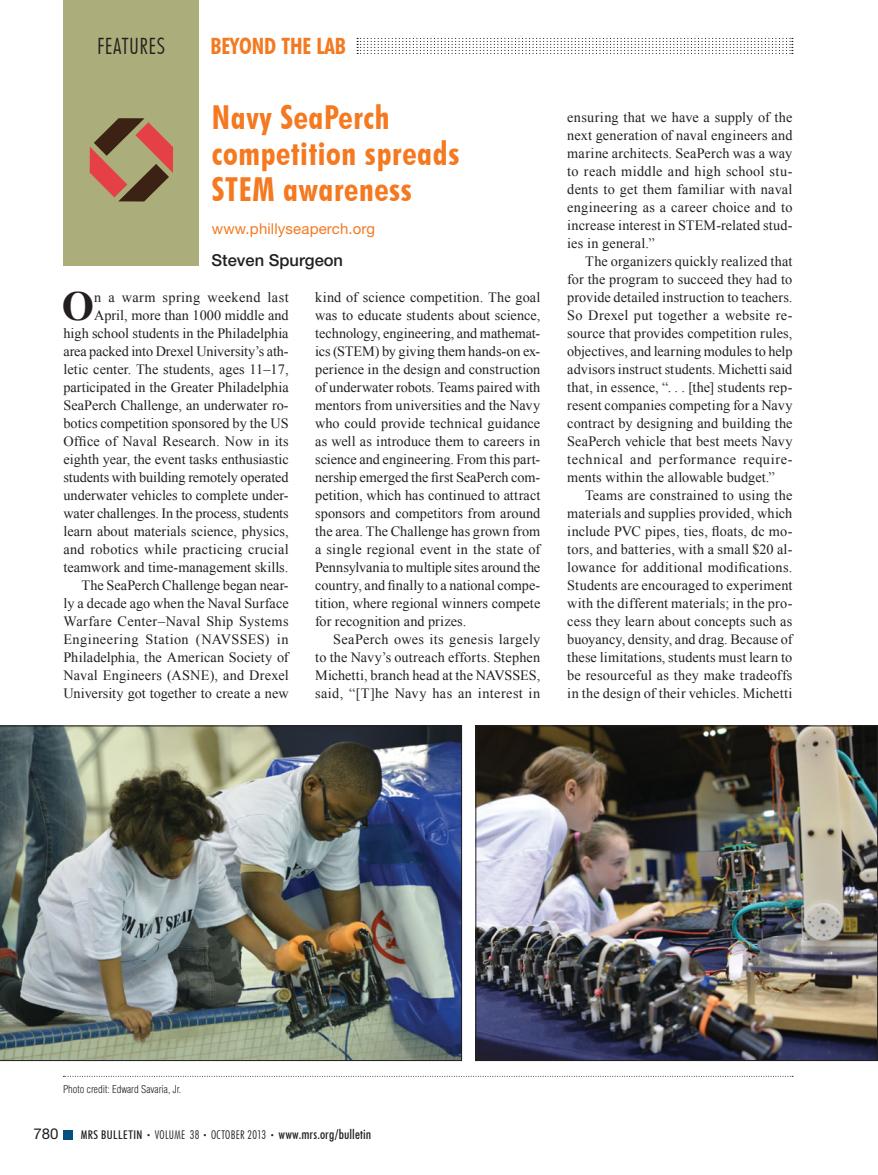
<style>
.page{position:relative;width:878px;height:1175px;background:#fff}
.page>*{position:absolute;margin:0;border:0;box-sizing:border-box;transform-origin:0 0}
.t1{font:700 41.4px "Times New Roman";color:#231f20}
.t2{font:700 condensed 33px/36px "Futura BT";letter-spacing:.02em;color:#f47920}
.t3{font:700 condensed 22.5px "Futura BT";color:#f47920}
.t4{font:300 condensed 22.5px "Futura BT";letter-spacing:.02em;color:#231f20}
.t5{font:500 16.5px "Helvetica Neue LT Std";color:#231f20}
.t6{font:15px "Helvetica Neue LT Std";letter-spacing:.01em;color:#f47920}
.t7{font:15px "Helvetica Neue LT Std";color:#231f20}
.t8{font:14.25px/18px "Times New Roman";color:#231f20;text-align:justify}
.t9{font:500 condensed 13.5px "Futura BT";letter-spacing:.01em;color:#231f20}
.t10{font:300 condensed 10.5px "Helvetica LT Std";color:#231f20}
.s1{font-size:12px}
.s2{font-weight:300;font-size:7.5px}
.s3{font-weight:300;font-size:12px}
</style>
<div class="page">
<svg style="left:357px;top:38px;width:435px;height:16px"></svg>
<div style="left:63px;top:1130px;width:9px;height:9px;background:#005080"></div>
<div style="left:63px;top:0;width:135px;height:266px;background:#abad7b"></div>
<svg style="left:90px;top:118px;width:83px;height:83px"></svg>
<img style="left:477px;top:727px;width:399px;height:331px">
<div style="left:475px;top:725px;width:403px;height:335px;border:1px solid #231f20"></div>
<img style="left:0;top:725px;width:462px;height:335px">
<svg style="left:63px;top:1076px;width:730px;height:1px"></svg>
<h3 class="t4" style="left:97px;top:32px;width:69px">FEATURES</h3>
<h3 class="t3" style="left:210px;top:32px;width:137px">BEYOND THE LAB</h3>
<h2 class="t2" style="left:212px;top:99px;width:249px">Navy SeaPerch competition spreads<br>STEM awareness</h2>
<p class="t6" style="left:212px;top:224px;width:164px">www.phillyseaperch.org</p>
<p class="t5" style="left:212px;top:255px;width:133px">Steven Spurgeon</p>
<h1 class="t1" style="left:62px;top:283px;width:34px">O</h1>
<p class="t8" style="left:63px;top:288px;width:227px;text-align:right">n a warm spring weekend last April, more than 1000 middle and<br>high school students in the Philadelphia area packed into Drexel University’s ath&shy;letic center. The students, ages 11–17, participated in the Greater Philadelphia SeaPerch Challenge, an underwater ro&shy;botics competition sponsored by the US Office of Naval Research. Now in its eighth year, the event tasks enthusiastic students with building remotely operated underwater vehicles to complete under&shy;water challenges. In the process, students learn about materials science, physics, and robotics while practicing crucial teamwork and time-management skills.<br>The SeaPerch Challenge began near-<br>ly a decade ago when the Naval Surface Warfare Center–Naval Ship Systems Engineering Station (NAVSSES) in Philadelphia, the American Society of Naval Engineers (ASNE), and Drexel University got together to create a new</p>
<p class="t8" style="left:315px;top:288px;width:227px">kind of science competition. The goal was to educate students about science, technology, engineering, and mathemat&shy;ics (STEM) by giving them hands-on ex&shy;perience in the design and construction of underwater robots. Teams paired with mentors from universities and the Navy who could provide technical guidance as well as introduce them to careers in science and engineering. From this part&shy;nership emerged the first SeaPerch com&shy;petition, which has continued to attract sponsors and competitors from around the area. The Challenge has grown from a single regional event in the state of Pennsylvania to multiple sites around the country, and finally to a national compe&shy;tition, where regional winners compete for recognition and prizes.</p>
<p class="t8" style="left:315px;top:630px;width:227px;text-indent:18px">SeaPerch owes its genesis largely to the Navy’s outreach efforts. Stephen Michetti, branch head at the NAVSSES, said, “[T]he Navy has an interest in</p>
<p class="t8" style="left:567px;top:108px;width:227px">ensuring that we have a supply of the next generation of naval engineers and marine architects. SeaPerch was a way to reach middle and high school stu&shy;dents to get them familiar with naval engineering as a career choice and to increase interest in STEM-related stud&shy;ies in general.”</p>
<p class="t8" style="left:567px;top:252px;width:227px;text-indent:18px">The organizers quickly realized that for the program to succeed they had to provide detailed instruction to teachers.<br>So Drexel put together a website re&shy;source that provides competition rules, objectives, and learning modules to help advisors instruct students. Michetti said that, in essence, “. . . [the] students rep&shy;resent companies competing for a Navy contract by designing and building the SeaPerch vehicle that best meets Navy technical and performance require&shy;ments within the allowable budget.”</p>
<p class="t8" style="left:567px;top:486px;width:227px;text-indent:18px">Teams are constrained to using the materials and supplies provided, which include PVC pipes, ties, floats, dc mo&shy;tors, and batteries, with a small $20 al&shy;lowance for additional modifications.<br>Students are encouraged to experiment with the different materials; in the pro&shy;cess they learn about concepts such as buoyancy, density, and drag. Because of these limitations, students must learn to be resourceful as they make tradeoffs in the design of their vehicles. Michetti</p>
<p class="t10" style="left:63px;top:1086px;width:120px">Photo credit: Edward Savaria, Jr.</p>
<p class="t7" style="left:34px;top:1128px;width:27px">780</p>
<p class="t9" style="left:81px;top:1126px;width:292px"><span class="s1">MRS BULLETIN</span> <span class="s2">•</span> <span class="s3">VOLUME 38</span> <span class="s2">•</span> <span class="s3">OCTOBER 2013</span> <span class="s2">•</span> www.mrs.org/bulletin</p>
</div>
